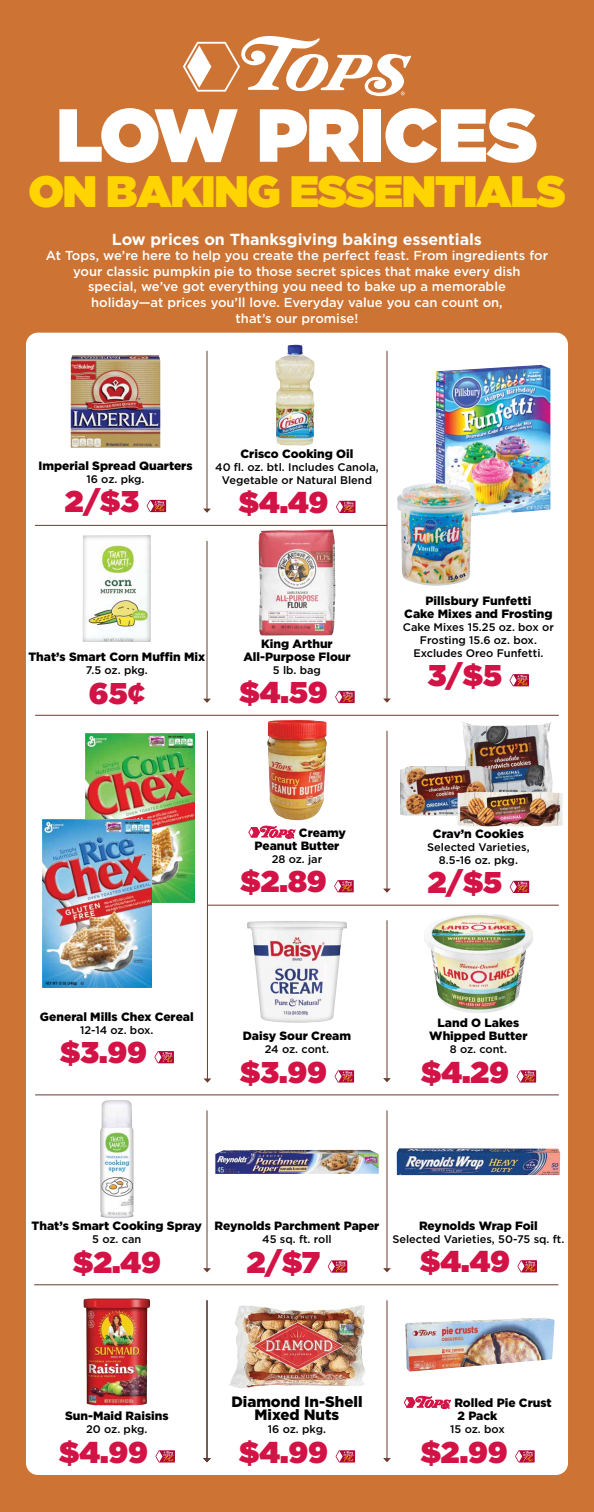
<style>
.page{position:relative;width:594px;height:1512px;background:#cd7333}
.page>*{position:absolute;margin:0;border:0;box-sizing:border-box;transform-origin:0 0}
.t1{font:900 75px "Gotham";color:#fff}
.t2{font:900 44px "Gotham";letter-spacing:-.025em;color:#ffd400}
.t3{font:900 30px "Gotham";letter-spacing:-.01em;color:#d31245}
.t4{font:700 16px "Gotham";color:#fff}
.t5{font:900 15px/13px "Gotham";color:#000;text-align:center}
.t6{font:500 13px/15.6px "Gotham";color:#fff;text-align:center}
.t7{font:900 12px/13px "Gotham";color:#000;text-align:center}
.t8{font:500 11px/13px "Gotham";color:#000;text-align:center}
</style>
<div class="page">
<div style="left:26px;top:333px;width:542px;height:1142px;background:#fff;border-radius:12px"></div>
<svg style="left:183px;top:36px;width:228px;height:60px"></svg>
<svg style="left:518px;top:1260px;width:19px;height:12px"></svg>
<img style="left:397px;top:1148px;width:163px;height:27px">
<img style="left:84px;top:1298px;width:66px;height:107px">
<svg style="left:336px;top:1450px;width:19px;height:13px"></svg>
<img style="left:229px;top:1305px;width:136px;height:83px">
<svg style="left:404px;top:1396px;width:47px;height:13px"></svg>
<img style="left:405px;top:1318px;width:150px;height:54px">
<svg style="left:336px;top:501px;width:20px;height:12px"></svg>
<img style="left:275px;top:345px;width:39px;height:100px">
<svg style="left:517px;top:1070px;width:19px;height:13px"></svg>
<img style="left:424px;top:914px;width:109px;height:99px">
<svg style="left:328px;top:1260px;width:19px;height:13px"></svg>
<img style="left:215px;top:1150px;width:164px;height:24px">
<svg style="left:147px;top:500px;width:19px;height:12px"></svg>
<img style="left:71px;top:355px;width:89px;height:93px">
<div style="left:92px;top:1093px;width:50px;height:127px;background:#000;opacity:.4"></div>
<img style="left:259px;top:529px;width:76px;height:106px">
<div style="left:239px;top:914px;width:117px;height:110px;background:#000;opacity:.4"></div>
<div style="left:69px;top:527px;width:96px;height:116px;background:#000;opacity:.4"></div>
<svg style="left:248px;top:826px;width:47px;height:13px"></svg>
<svg style="left:334px;top:880px;width:20px;height:12px"></svg>
<img style="left:267px;top:720px;width:60px;height:100px">
<svg style="left:510px;top:881px;width:19px;height:12px"></svg>
<img style="left:462px;top:722px;width:91px;height:70px">
<img style="left:400px;top:766px;width:91px;height:50px">
<svg style="left:510px;top:674px;width:19px;height:12px"></svg>
<img style="left:436px;top:365px;width:114px;height:151px">
<img style="left:397px;top:483px;width:78px;height:103px">
<svg style="left:155px;top:1051px;width:19px;height:12px"></svg>
<img style="left:85px;top:734px;width:110px;height:168px">
<img style="left:42px;top:819px;width:109px;height:169px">
<hr style="left:207px;top:1300px;width:1px;height:159px;background:#6a3b2f">
<svg style="left:203px;top:1458px;width:8px;height:4px"></svg>
<hr style="left:207px;top:1110px;width:1px;height:159px;background:#6a3b2f">
<svg style="left:203px;top:1268px;width:8px;height:4px"></svg>
<hr style="left:386px;top:1110px;width:1px;height:159px;background:#6a3b2f">
<svg style="left:383px;top:1268px;width:8px;height:4px"></svg>
<hr style="left:386px;top:1300px;width:1px;height:159px;background:#6a3b2f">
<svg style="left:383px;top:1458px;width:8px;height:4px"></svg>
<hr style="left:207px;top:541px;width:1px;height:158px;background:#6a3b2f">
<svg style="left:203px;top:699px;width:8px;height:4px"></svg>
<hr style="left:386px;top:920px;width:1px;height:159px;background:#6a3b2f">
<svg style="left:383px;top:1078px;width:8px;height:4px"></svg>
<hr style="left:207px;top:351px;width:1px;height:158px;background:#6a3b2f">
<svg style="left:203px;top:509px;width:8px;height:4px"></svg>
<hr style="left:386px;top:351px;width:1px;height:348px;background:#6a3b2f">
<svg style="left:383px;top:699px;width:8px;height:4px"></svg>
<hr style="left:386px;top:731px;width:1px;height:158px;background:#6a3b2f">
<svg style="left:383px;top:889px;width:8px;height:4px"></svg>
<hr style="left:35px;top:715px;width:524px;height:1px;background:#6a3b2f">
<hr style="left:35px;top:1094px;width:524px;height:1px;background:#6a3b2f">
<hr style="left:35px;top:525px;width:352px;height:1px;background:#6a3b2f">
<hr style="left:34px;top:1284px;width:524px;height:1px;background:#6a3b2f">
<hr style="left:207px;top:731px;width:1px;height:348px;background:#6a3b2f">
<svg style="left:204px;top:1078px;width:7px;height:5px"></svg>
<hr style="left:208px;top:905px;width:351px;height:1px;background:#6a3b2f">
<svg style="left:335px;top:691px;width:20px;height:12px"></svg>
<svg style="left:156px;top:1450px;width:19px;height:13px"></svg>
<img style="left:458px;top:792px;width:105px;height:34px">
<svg style="left:515px;top:1450px;width:20px;height:13px"></svg>
<svg style="left:335px;top:1070px;width:19px;height:13px"></svg>
<h1 class="t1" style="left:56px;top:81px;width:483px">LOW PRICES</h1>
<h2 class="t2" style="left:28px;top:159px;width:539px">ON BAKING ESSENTIALS</h2>
<h3 class="t4" style="left:112px;top:228px;width:372px">Low prices on Thanksgiving baking essentials</h3>
<p class="t6" style="left:46px;top:248px;width:504px">At Tops, we’re here to help you create the perfect feast. From ingredients for your classic pumpkin pie to those secret spices that make every dish<br>special, we’ve got everything you need to bake up a memorable<br>holiday—at prices you’ll love. Everyday value you can count on,<br>that’s our promise!</p>
<p class="t7" style="left:38px;top:459px;width:156px">Imperial Spread Quarters</p>
<p class="t8" style="left:86px;top:472px;width:60px">16 oz. pkg.</p>
<h3 class="t3" style="left:65px;top:480px;width:76px">2/$3</h3>
<p class="t7" style="left:240px;top:447px;width:115px">Crisco Cooking Oil</p>
<p class="t8" style="left:215px;top:460px;width:165px">40 fl. oz. btl. Includes Canola,<br>Vegetable or Natural Blend</p>
<h3 class="t3" style="left:239px;top:481px;width:91px">$4.49</h3>
<p class="t7" style="left:28px;top:651px;width:178px">That’s Smart Corn Muffin Mix</p>
<p class="t8" style="left:86px;top:664px;width:63px">7.5 oz. pkg.</p>
<h3 class="t3" style="left:89px;top:672px;width:57px">65¢</h3>
<p class="t7" style="left:243px;top:637px;width:109px">King Arthur<br>All-Purpose Flour</p>
<p class="t8" style="left:273px;top:663px;width:50px">5 lb. bag</p>
<h3 class="t3" style="left:239px;top:671px;width:90px">$4.59</h3>
<p class="t7" style="left:404px;top:594px;width:150px">Pillsbury Funfetti<br>Cake Mixes and Frosting</p>
<p class="t8" style="left:403px;top:621px;width:152px">Cake Mixes 15.25 oz. box or<br>Frosting 15.6 oz. box.<br>Excludes Oreo Funfetti.</p>
<h3 class="t3" style="left:428px;top:654px;width:76px">3/$5</h3>
<p class="t7" style="left:40px;top:1010px;width:155px">General Mills Chex Cereal</p>
<p class="t8" style="left:80px;top:1024px;width:75px">12-14 oz. box.</p>
<h3 class="t3" style="left:60px;top:1031px;width:89px">$3.99</h3>
<p class="t7" style="left:255px;top:826px;width:93px;text-align:left;text-indent:44px">Creamy<br>Peanut Butter</p>
<p class="t8" style="left:272px;top:853px;width:52px">28 oz. jar</p>
<h3 class="t3" style="left:240px;top:860px;width:88px">$2.89</h3>
<h3 class="t3" style="left:428px;top:861px;width:76px">2/$5</h3>
<p class="t7" style="left:433px;top:827px;width:92px">Crav’n Cookies</p>
<p class="t8" style="left:427px;top:840px;width:104px">Selected Varieties,<br>8.5-16 oz. pkg.</p>
<p class="t7" style="left:243px;top:1029px;width:110px">Daisy Sour Cream</p>
<p class="t8" style="left:265px;top:1043px;width:66px">24 oz. cont.</p>
<h3 class="t3" style="left:240px;top:1050px;width:89px">$3.99</h3>
<p class="t7" style="left:429px;top:1016px;width:100px">Land O Lakes<br>Whipped Butter</p>
<p class="t8" style="left:450px;top:1043px;width:59px">8 oz. cont.</p>
<h3 class="t3" style="left:421px;top:1050px;width:90px">$4.29</h3>
<p class="t7" style="left:32px;top:1220px;width:172px">That’s Smart Cooking Spray</p>
<p class="t8" style="left:92px;top:1233px;width:51px">5 oz. can</p>
<h3 class="t3" style="left:73px;top:1241px;width:90px">$2.49</h3>
<p class="t7" style="left:215px;top:1220px;width:166px">Reynolds Parchment Paper</p>
<p class="t8" style="left:262px;top:1233px;width:71px">45 sq. ft. roll</p>
<h3 class="t3" style="left:247px;top:1241px;width:75px">2/$7</h3>
<p class="t7" style="left:419px;top:1219px;width:120px">Reynolds Wrap Foil</p>
<p class="t8" style="left:392px;top:1233px;width:173px">Selected Varieties, 50-75 sq. ft.</p>
<h3 class="t3" style="left:420px;top:1240px;width:91px">$4.49</h3>
<p class="t7" style="left:65px;top:1409px;width:105px">Sun-Maid Raisins</p>
<p class="t8" style="left:86px;top:1423px;width:63px">20 oz. pkg.</p>
<h3 class="t3" style="left:59px;top:1430px;width:91px">$4.99</h3>
<p class="t5" style="left:231px;top:1395px;width:133px">Diamond In-Shell<br>Mixed Nuts</p>
<p class="t8" style="left:268px;top:1423px;width:60px">16 oz. pkg.</p>
<h3 class="t3" style="left:239px;top:1430px;width:91px">$4.99</h3>
<p class="t7" style="left:454px;top:1396px;width:99px;text-align:left">Rolled Pie Crust<br>2 Pack</p>
<p class="t8" style="left:450px;top:1423px;width:56px">15 oz. box</p>
<h3 class="t3" style="left:420px;top:1430px;width:89px">$2.99</h3>
</div>
